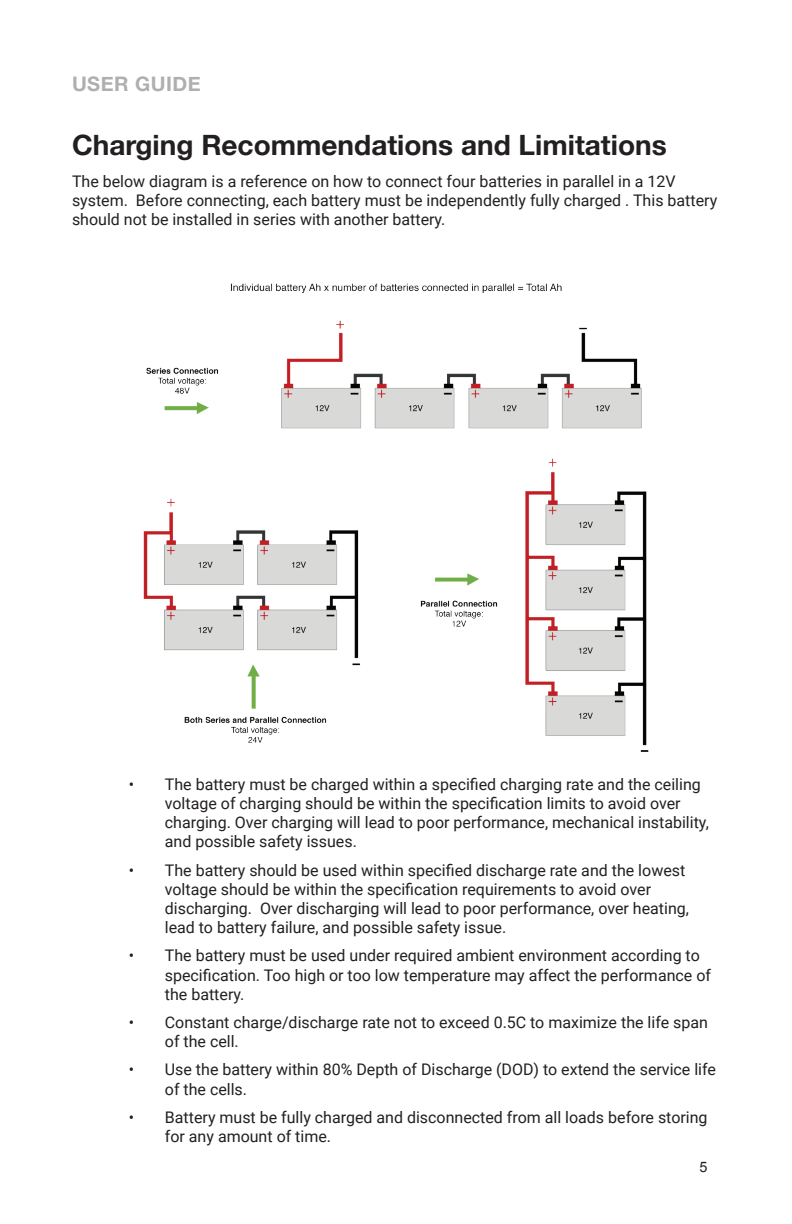
<style>
.page{position:relative;width:792px;height:1224px;background:#fff}
.page>*{position:absolute;margin:0;border:0;box-sizing:border-box;transform-origin:0 0}
.t1{font:700 28px "Helvetica Neue";color:#231f20}
.t2{font:700 20px "Helvetica Neue";letter-spacing:.025em;color:#aeafae}
.t3{font:16px/19.2px "Roboto";color:#231f20}
.t4{font:14.4px "Arial";color:#231f20}
</style>
<div class="page">
<img style="left:143px;top:283px;width:506px;height:469px">
<p class="t2" style="left:72px;top:69px;width:130px">USER GUIDE</p>
<h1 class="t1" style="left:72px;top:123px;width:596px">Charging Recommendations and Limitations</h1>
<p class="t3" style="left:72px;top:171px;width:647px">The below diagram is a reference on how to connect four batteries in parallel in a 12V system. Before connecting, each battery must be independently fully charged . This battery should not be installed in series with another battery.</p>
<p class="t3" style="left:165px;top:774px;width:545px;text-indent:-36px">• The battery must be charged within a specified charging rate and the ceiling voltage of charging should be within the specification limits to avoid over charging. Over charging will lead to poor performance, mechanical instability, and possible safety issues.</p>
<p class="t3" style="left:165px;top:860px;width:526px;text-indent:-36px">• The battery should be used within specified discharge rate and the lowest voltage should be within the specification requirements to avoid over discharging. Over discharging will lead to poor performance, over heating, lead to battery failure, and possible safety issue.</p>
<p class="t3" style="left:165px;top:946px;width:548px;text-indent:-36px">• The battery must be used under required ambient environment according to specification. Too high or too low temperature may affect the performance of the battery.</p>
<p class="t3" style="left:165px;top:1012px;width:545px;text-indent:-36px">• Constant charge/discharge rate not to exceed 0.5C to maximize the life span of the cell.</p>
<p class="t3" style="left:165px;top:1060px;width:553px;text-indent:-36px">• Use the battery within 80% Depth of Discharge (DOD) to extend the service life of the cells.</p>
<p class="t3" style="left:165px;top:1107px;width:544px;text-indent:-36px">• Battery must be fully charged and disconnected from all loads before storing for any amount of time.</p>
<p class="t4" style="left:699px;top:1158px;width:10px">5</p>
</div>
